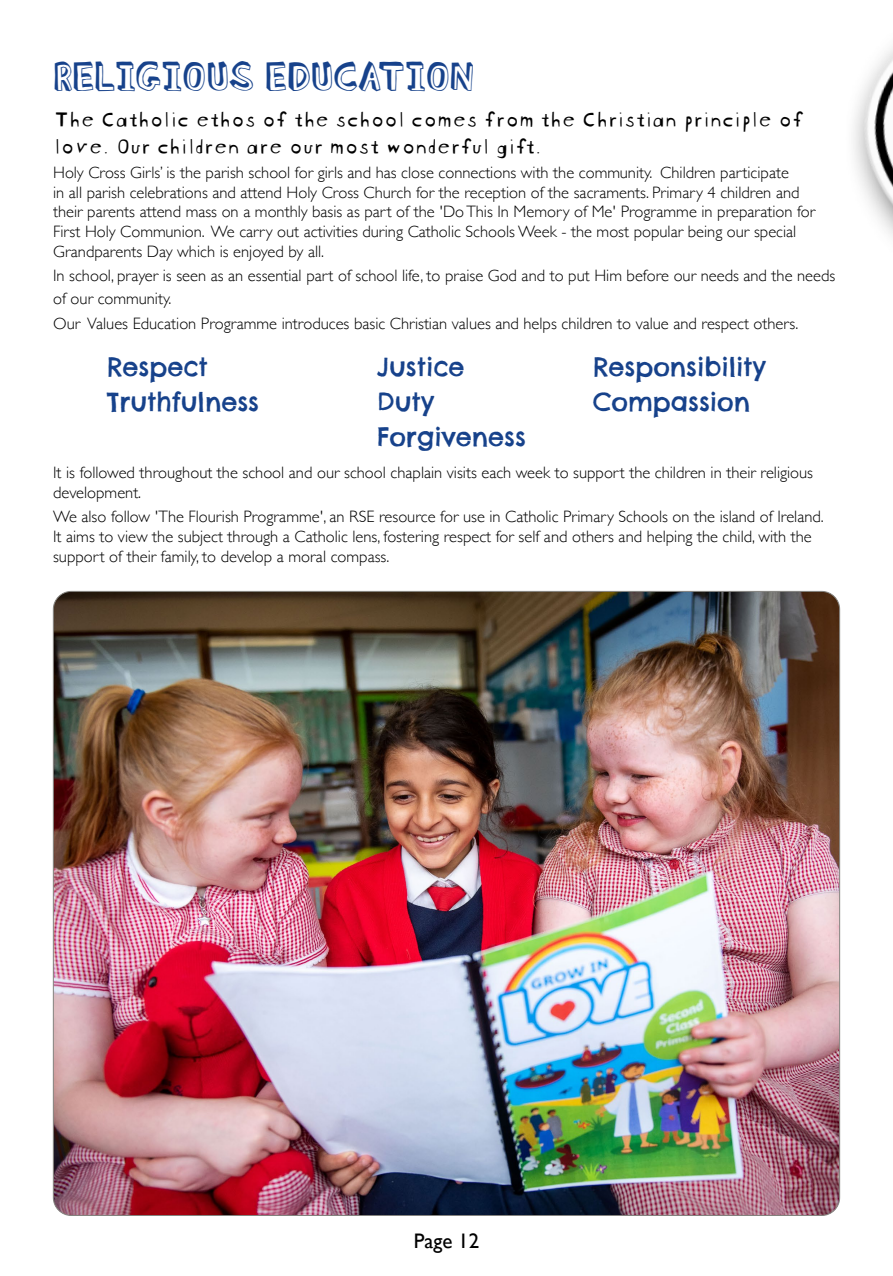
<style>
.page{position:relative;width:893px;height:1276px;background:#fff}
.page>*{position:absolute;margin:0;border:0;box-sizing:border-box;transform-origin:0 0}
.t1{font:39px "Blockhead OT Dark Side";color:#17428b}
.t2{font:25.5px "Chelsea Market Pro";color:#17428b}
.t3{font:22.5px/27px "Blockhead OT Unplugged";color:#000}
.t4{font:21px "Gill Sans";color:#000}
.t5{font:300 16.5px/19.8px "Gill Sans";color:#000}
</style>
<div class="page">
<img style="left:53px;top:591px;width:787px;height:624px">
<img style="left:853px;top:47px;width:40px;height:190px">
<h1 class="t1" style="left:53px;top:43px;width:422px">RELIGIOUS EDUCATION</h1>
<h3 class="t3" style="left:53px;top:103px;width:752px">The Catholic ethos of the school comes from the Christian principle of love. Our children are our most wonderful gift.</h3>
<p class="t5" style="left:53px;top:162px;width:764px">Holy Cross Girls’ is the parish school for girls and has close connections with the community. Children participate<br>in all parish celebrations and attend Holy Cross Church for the reception of the sacraments. Primary 4 children and their parents attend mass on a monthly basis as part of the 'Do This In Memory of Me' Programme in preparation for First Holy Communion. We carry out activities during Catholic Schools Week - the most popular being our special Grandparents Day which is enjoyed by all.</p>
<p class="t5" style="left:53px;top:263px;width:784px;line-height:23.7px">In school, prayer is seen as an essential part of school life, to praise God and to put Him before our needs and the needs of our community.<br>Our Values Education Programme introduces basic Christian values and helps children to value and respect others.</p>
<h2 class="t2" style="left:107px;top:350px;width:102px">Respect</h2>
<h2 class="t2" style="left:377px;top:350px;width:89px">Justice</h2>
<h2 class="t2" style="left:593px;top:350px;width:174px">Responsibility</h2>
<h2 class="t2" style="left:107px;top:385px;width:153px">Truthfulness</h2>
<h2 class="t2" style="left:377px;top:385px;width:58px">Duty</h2>
<h2 class="t2" style="left:593px;top:385px;width:158px">Compassion</h2>
<h2 class="t2" style="left:377px;top:420px;width:150px">Forgiveness</h2>
<p class="t5" style="left:53px;top:462px;width:761px">It is followed throughout the school and our school chaplain visits each week to support the children in their religious development.</p>
<p class="t5" style="left:53px;top:506px;width:772px">We also follow 'The Flourish Programme', an RSE resource for use in Catholic Primary Schools on the island of Ireland.<br>It aims to view the subject through a Catholic lens, fostering respect for self and others and helping the child, with the support of their family, to develop a moral compass.</p>
<p class="t4" style="left:414px;top:1228px;width:67px">Page 12</p>
</div>
